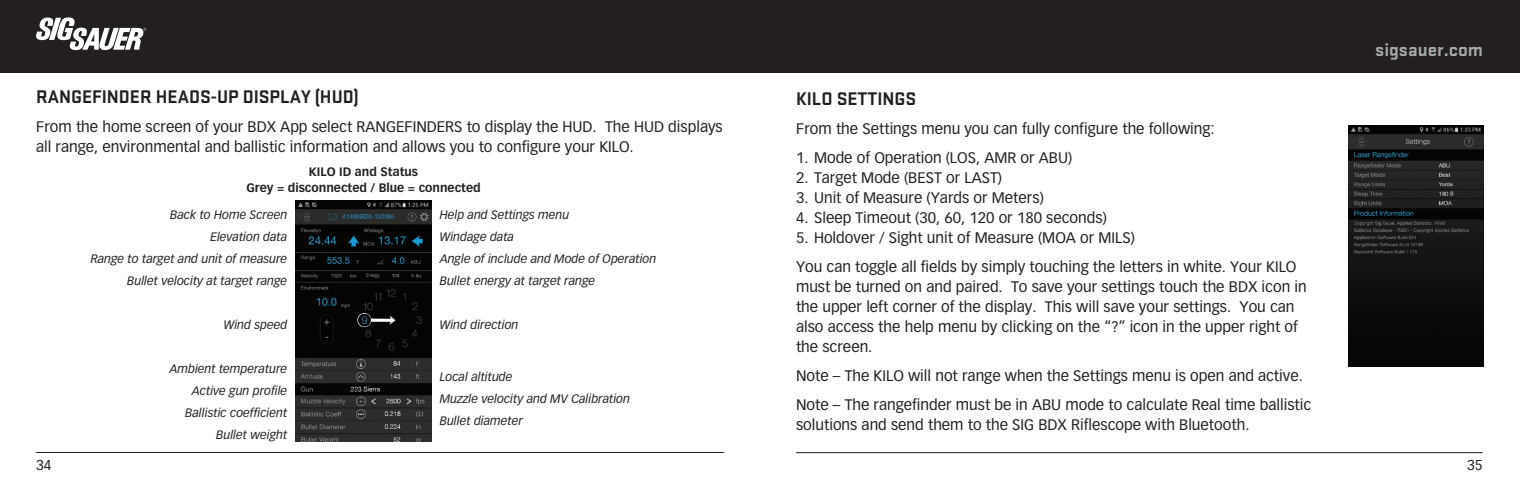
<style>
.page{position:relative;width:1520px;height:488px;background:#fff}
.page>*{position:absolute;margin:0;border:0;box-sizing:border-box;transform-origin:0 0}
.t1{font:700 19px "Stratum 2";color:#231f20}
.t2{font:700 19px "Stratum 2";color:#a8a9ad}
.t3{font:15px/20px "Vectora LH";color:#231f20}
.t4{font:14px "Vectora LH";color:#231f20}
.t5{font:italic 12px/22px "Vectora LH";color:#231f20;text-align:right}
.t6{font:700 12px/16px "Vectora LH";color:#231f20;text-align:center}
</style>
<div class="page">
<div style="left:0;top:0;width:1519px;height:72px;background:#231f20"></div>
<hr style="left:36px;top:451px;width:688px;height:1px;background:#231f20">
<hr style="left:796px;top:452px;width:686px;height:1px;background:#231f20">
<svg style="left:36px;top:17px;width:110px;height:33px"></svg>
<img style="left:296px;top:200px;width:135px;height:241px">
<img style="left:1348px;top:125px;width:135px;height:241px">
<p class="t1" style="left:36px;top:84px;width:324px">RANGEFINDER HEADS-UP DISPLAY (HUD)</p>
<p class="t3" style="left:36px;top:117px;width:688px">From the home screen of your BDX App select RANGEFINDERS to display the HUD. The HUD displays all range, environmental and ballistic information and allows you to configure your KILO.</p>
<p class="t6" style="left:246px;top:163px;width:236px">KILO ID and Status<br>Grey = disconnected / Blue = connected</p>
<p class="t5" style="left:91px;top:204px;width:198px">Back to Home Screen<br>Elevation data<br>Range to target and unit of measure<br>Bullet velocity at target range</p>
<p class="t5" style="left:224px;top:314px;width:65px">Wind speed</p>
<p class="t5" style="left:169px;top:358px;width:119px">Ambient temperature<br>Active gun profile<br>Ballistic coefficient<br>Bullet weight</p>
<p class="t5" style="left:440px;top:204px;width:218px;text-align:left">Help and Settings menu<br>Windage data<br>Angle of include and Mode of Operation<br>Bullet energy at target range</p>
<p class="t5" style="left:440px;top:314px;width:80px">Wind direction</p>
<p class="t5" style="left:440px;top:366px;width:192px;text-align:left">Local altitude<br>Muzzle velocity and MV Calibration<br>Bullet diameter</p>
<p class="t1" style="left:796px;top:85px;width:122px">KILO SETTINGS</p>
<p class="t3" style="left:796px;top:118px;width:420px">From the Settings menu you can fully configure the following:</p>
<p class="t3" style="left:796px;top:147px;width:278px">1. Mode of Operation (LOS, AMR or ABU)</p>
<p class="t3" style="left:796px;top:167px;width:207px">2. Target Mode (BEST or LAST)</p>
<p class="t3" style="left:796px;top:187px;width:249px">3. Unit of Measure (Yards or Meters)</p>
<p class="t3" style="left:796px;top:207px;width:312px">4. Sleep Timeout (30, 60, 120 or 180 seconds)</p>
<p class="t3" style="left:796px;top:223px;width:502px;line-height:29px">5. Holdover / Sight unit of Measure (MOA or MILS)<br>You can toggle all fields by simply touching the letters in white. Your KILO</p>
<p class="t3" style="left:796px;top:276px;width:512px">must be turned on and paired. To save your settings touch the BDX icon in the upper left corner of the display. This will save your settings. You can also access the help menu by clicking on the “?” icon in the upper right of the screen.</p>
<p class="t3" style="left:796px;top:361px;width:517px;line-height:29px">Note – The KILO will not range when the Settings menu is open and active.<br>Note – The rangefinder must be in ABU mode to calculate Real time ballistic</p>
<p class="t3" style="left:796px;top:414px;width:455px">solutions and send them to the SIG BDX Riflescope with Bluetooth.</p>
<p class="t2" style="left:1375px;top:37px;width:109px">sigsauer.com</p>
<p class="t4" style="left:36px;top:456px;width:17px">34</p>
<p class="t4" style="left:1466px;top:456px;width:17px">35</p>
</div>
